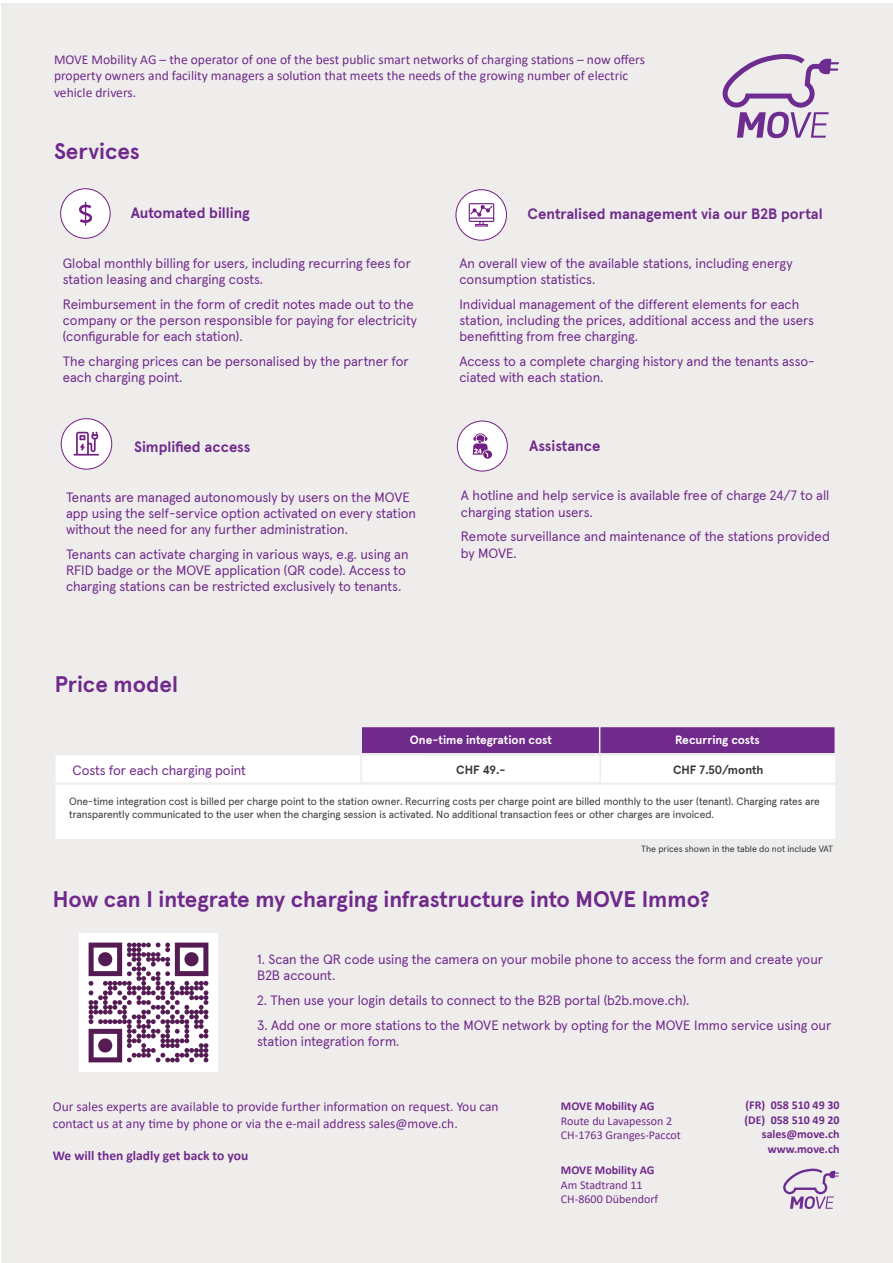
<style>
.page{position:relative;width:893px;height:1263px;background:#fff}
.page>*{position:absolute;margin:0;border:0;box-sizing:border-box;transform-origin:0 0}
.t1{font:700 22.5px "Apercu";letter-spacing:-.005em;color:#702a8b}
.t2{font:700 15px "Apercu";color:#702a8b}
.t3{font:13.5px/16.2px "Apercu";color:#702a8b}
.t4{font:13.5px/16.2px "Calibri";color:#702a8b}
.t5{font:700 13.5px "Calibri";color:#702a8b}
.t6{font:700 12px "Calibri";color:#702a8b}
.t7{font:12px "Calibri";color:#702a8b}
.t8{font:700 12px "Apercu";letter-spacing:-.005em;color:#fff}
.t9{font:700 12px "Apercu";color:#36393c}
.t10{font:10.5px/12.6px "Apercu";color:#36393c}
.t11{font:9px "Apercu";color:#36393c}
</style>
<div class="page">
<div style="left:1px;top:3px;width:892px;height:1260px;background:#efedec"></div>
<div style="left:54px;top:783px;width:783px;height:57px;background:#fff;border:2px solid #efedec"></div>
<svg style="left:723px;top:52px;width:116px;height:86px;background:#cfbed6"></svg>
<div style="left:457px;top:421px;width:50px;height:50px;background:#fff;border-radius:50%"></div>
<div style="left:457px;top:421px;width:51px;height:50px;border:1px solid #731e82;border-radius:50%"></div>
<svg style="left:473px;top:433px;width:19px;height:26px"></svg>
<div style="left:456px;top:190px;width:50px;height:50px;background:#fff;border-radius:50%"></div>
<div style="left:456px;top:189px;width:51px;height:51px;border:1px solid #731e82;border-radius:50%"></div>
<svg style="left:469px;top:203px;width:25px;height:24px"></svg>
<div style="left:61px;top:419px;width:51px;height:50px;background:#fff;border-radius:50%"></div>
<div style="left:61px;top:418px;width:51px;height:51px;border:1px solid #731e82;border-radius:50%"></div>
<svg style="left:73px;top:432px;width:26px;height:24px"></svg>
<div style="left:61px;top:189px;width:49px;height:49px;background:#fff;border-radius:50%"></div>
<div style="left:60px;top:188px;width:50px;height:50px;border:1px solid #731e82;border-radius:50%"></div>
<svg style="left:79px;top:202px;width:13px;height:23px"></svg>
<img style="left:80px;top:933px;width:138px;height:139px">
<div style="left:361px;top:726px;width:240px;height:28px;background:#702a8b"></div>
<div style="left:360px;top:726px;width:241px;height:28px;border:2px solid #efedec"></div>
<div style="left:55px;top:754px;width:368px;height:29px;background:#fff"></div>
<div style="left:54px;top:754px;width:370px;height:30px;border:2px solid #efedec"></div>
<div style="left:361px;top:755px;width:240px;height:28px;background:#fff"></div>
<div style="left:360px;top:754px;width:241px;height:30px;border:2px solid #efedec"></div>
<div style="left:600px;top:755px;width:236px;height:28px;background:#fff"></div>
<div style="left:600px;top:754px;width:237px;height:30px;border:2px solid #efedec"></div>
<div style="left:600px;top:726px;width:235px;height:28px;background:#702a8b"></div>
<div style="left:599px;top:726px;width:237px;height:28px;border:2px solid #efedec"></div>
<svg style="left:783px;top:1168px;width:56px;height:41px;background:#cfbed6"></svg>
<p class="t4" style="left:54px;top:51px;width:592px">MOVE Mobility AG – the operator of one of the best public smart networks of charging stations – now offers</p>
<p class="t4" style="left:54px;top:67px;width:576px">property owners and facility managers a solution that meets the needs of the growing number of electric</p>
<p class="t4" style="left:54px;top:84px;width:84px">vehicle drivers.</p>
<p class="t1" style="left:54px;top:134px;width:87px">Services</p>
<p class="t2" style="left:131px;top:202px;width:121px">Automated billing</p>
<p class="t3" style="left:63px;top:254px;width:350px">Global monthly billing for users, including recurring fees for station leasing and charging costs.</p>
<p class="t3" style="left:63px;top:295px;width:356px">Reimbursement in the form of credit notes made out to the company or the person responsible for paying for electricity (configurable for each station).</p>
<p class="t3" style="left:63px;top:352px;width:348px">The charging prices can be personalised by the partner for each charging point.</p>
<p class="t2" style="left:134px;top:435px;width:118px">Simplified access</p>
<p class="t3" style="left:66px;top:488px;width:352px">Tenants are managed autonomously by users on the MOVE app using the self-service option activated on every station without the need for any further administration.</p>
<p class="t3" style="left:66px;top:545px;width:344px">Tenants can activate charging in various ways, e.g. using an<br>RFID badge or the MOVE application (QR code). Access to charging stations can be restricted exclusively to tenants.</p>
<p class="t1" style="left:55px;top:667px;width:125px">Price model</p>
<p class="t2" style="left:527px;top:202px;width:297px">Centralised management via our B2B portal</p>
<p class="t3" style="left:459px;top:254px;width:335px">An overall view of the available stations, including energy consumption statistics.</p>
<p class="t3" style="left:459px;top:295px;width:356px">Individual management of the different elements for each station, including the prices, additional access and the users benefitting from free charging.</p>
<p class="t3" style="left:459px;top:352px;width:357px">Access to a complete charging history and the tenants asso&shy;ciated with each station.</p>
<p class="t2" style="left:529px;top:434px;width:73px">Assistance</p>
<p class="t3" style="left:461px;top:486px;width:370px">A hotline and help service is available free of charge 24/7 to all charging station users.</p>
<p class="t3" style="left:461px;top:527px;width:370px">Remote surveillance and maintenance of the stations provided by MOVE.</p>
<p class="t8" style="left:410px;top:731px;width:143px">One-time integration cost</p>
<p class="t3" style="left:73px;top:761px;width:175px">Costs for each charging point</p>
<p class="t9" style="left:456px;top:760px;width:51px">CHF 49.-</p>
<p class="t8" style="left:675px;top:731px;width:86px">Recurring costs</p>
<p class="t9" style="left:673px;top:760px;width:92px">CHF 7.50/month</p>
<p class="t10" style="left:69px;top:794px;width:752px">One-time integration cost is billed per charge point to the station owner. Recurring costs per charge point are billed monthly to the user (tenant). Charging rates are transparently communicated to the user when the charging session is activated. No additional transaction fees or other charges are invoiced.</p>
<p class="t11" style="left:641px;top:842px;width:193px">The prices shown in the table do not include VAT</p>
<p class="t1" style="left:53px;top:881px;width:659px">How can I integrate my charging infrastructure into MOVE Immo?</p>
<p class="t3" style="left:257px;top:950px;width:567px">1. Scan the QR code using the camera on your mobile phone to access the form and create your<br>B2B account.</p>
<p class="t3" style="left:257px;top:991px;width:434px">2. Then use your login details to connect to the B2B portal (b2b.move.ch).</p>
<p class="t3" style="left:257px;top:1016px;width:576px">3. Add one or more stations to the MOVE network by opting for the MOVE Immo service using our station integration form.</p>
<p class="t4" style="left:53px;top:1098px;width:447px">Our sales experts are available to provide further information on request. You can contact us at any time by phone or via the e-mail address sales@move.ch.</p>
<p class="t5" style="left:53px;top:1146px;width:197px">We will then gladly get back to you</p>
<p class="t6" style="left:561px;top:1098px;width:95px">MOVE Mobility AG</p>
<p class="t7" style="left:561px;top:1112px;width:113px">Route du Lavapesson 2</p>
<p class="t7" style="left:561px;top:1127px;width:122px">CH-1763 Granges-Paccot</p>
<p class="t6" style="left:561px;top:1162px;width:95px">MOVE Mobility AG</p>
<p class="t7" style="left:561px;top:1176px;width:83px">Am Stadtrand 11</p>
<p class="t7" style="left:561px;top:1191px;width:99px">CH-8600 Dübendorf</p>
<p class="t6" style="left:745px;top:1097px;width:96px">(FR) 058 510 49 30</p>
<p class="t6" style="left:744px;top:1111px;width:97px">(DE) 058 510 49 20</p>
<p class="t6" style="left:762px;top:1126px;width:79px">sales@move.ch</p>
<p class="t6" style="left:768px;top:1140px;width:73px">www.move.ch</p>
</div>
